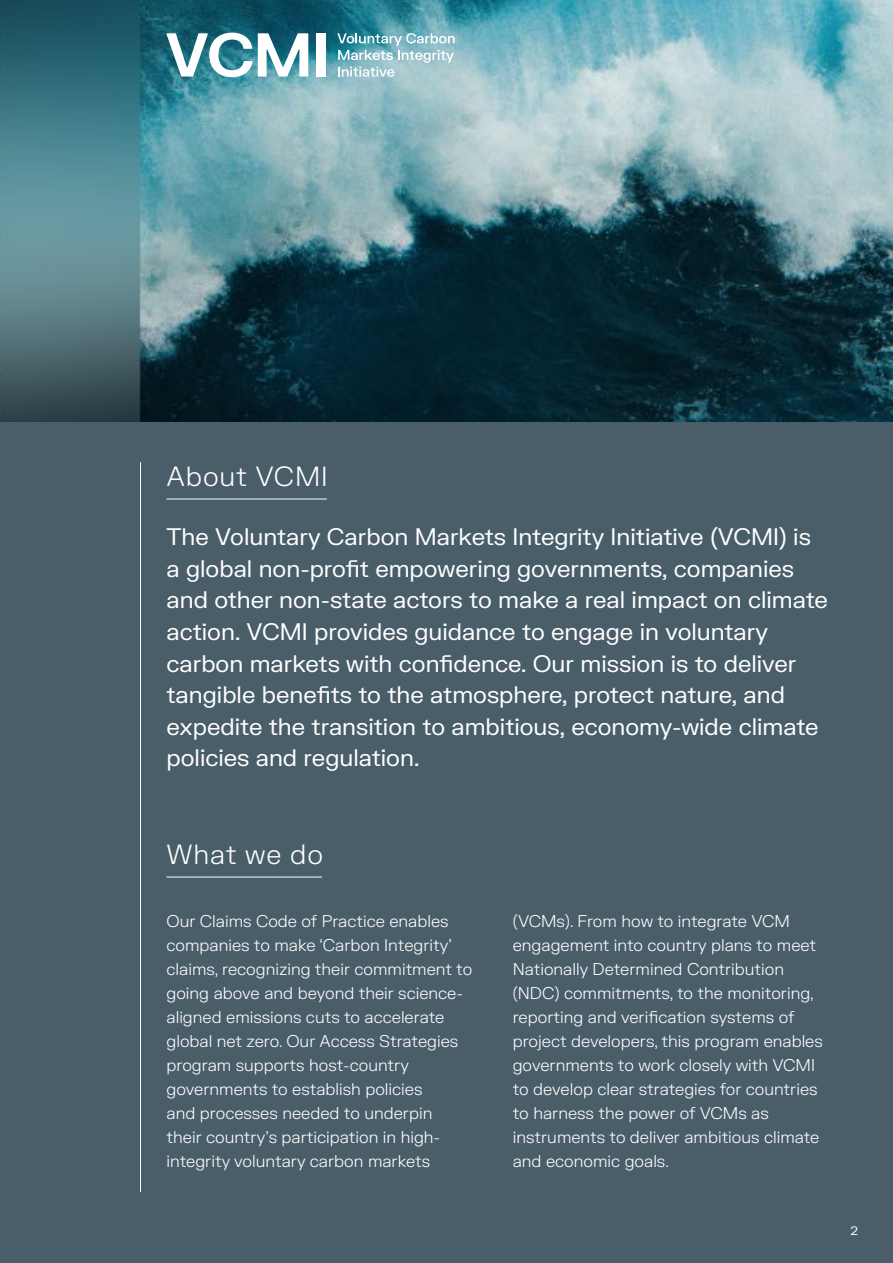
<style>
.page{position:relative;width:893px;height:1263px;background:#fff}
.page>*{position:absolute;margin:0;border:0;box-sizing:border-box;transform-origin:0 0}
.t1{font:300 27px "FK Grotesk";letter-spacing:.03em;color:#fff}
.t2{font:23.25px/31.5px "FK Grotesk";color:#fff}
.t3{font:300 16.5px/24px "FK Grotesk";color:#fff}
.t4{font:12px "FK Grotesk";color:#fff}
</style>
<div class="page">
<div style="left:0;top:419px;width:893px;height:844px;background:#4a5e6a"></div>
<img style="left:0;top:0;width:893px;height:422px">
<hr style="left:167px;top:499px;width:160px;height:1px;background:#fff">
<hr style="left:167px;top:877px;width:155px;height:1px;background:#fff">
<hr style="left:140px;top:462px;width:1px;height:730px;background:#fff">
<svg style="left:337px;top:33px;width:118px;height:44px;background:#98c3cb"></svg>
<svg style="left:167px;top:33px;width:85px;height:44px"></svg>
<svg style="left:258px;top:33px;width:50px;height:44px"></svg>
<div style="left:316px;top:33px;width:9px;height:44px;background:#fff"></div>
<h1 class="t1" style="left:167px;top:457px;width:163px">About VCMI</h1>
<p class="t2" style="left:167px;top:520px;width:663px">The Voluntary Carbon Markets Integrity Initiative (VCMI) is a global non-profit empowering governments, companies and other non-state actors to make a real impact on climate action. VCMI provides guidance to engage in voluntary carbon markets with confidence. Our mission is to deliver tangible benefits to the atmosphere, protect nature, and expedite the transition to ambitious, economy-wide climate policies and regulation.</p>
<h1 class="t1" style="left:167px;top:835px;width:158px">What we do</h1>
<p class="t3" style="left:167px;top:908px;width:307px">Our Claims Code of Practice enables companies to make ‘Carbon Integrity’ claims, recognizing their commitment to going above and beyond their science&shy;aligned emissions cuts to accelerate global net zero. Our Access Strategies program supports host-country governments to establish policies<br>and processes needed to underpin<br>their country’s participation in high&shy;integrity voluntary carbon markets</p>
<p class="t3" style="left:513px;top:909px;width:312px">(VCMs). From how to integrate VCM engagement into country plans to meet Nationally Determined Contribution (NDC) commitments, to the monitoring, reporting and verification systems of project developers, this program enables governments to work closely with VCMI to develop clear strategies for countries to harness the power of VCMs as instruments to deliver ambitious climate and economic goals.</p>
<p class="t4" style="left:850px;top:1222px;width:9px">2</p>
</div>
